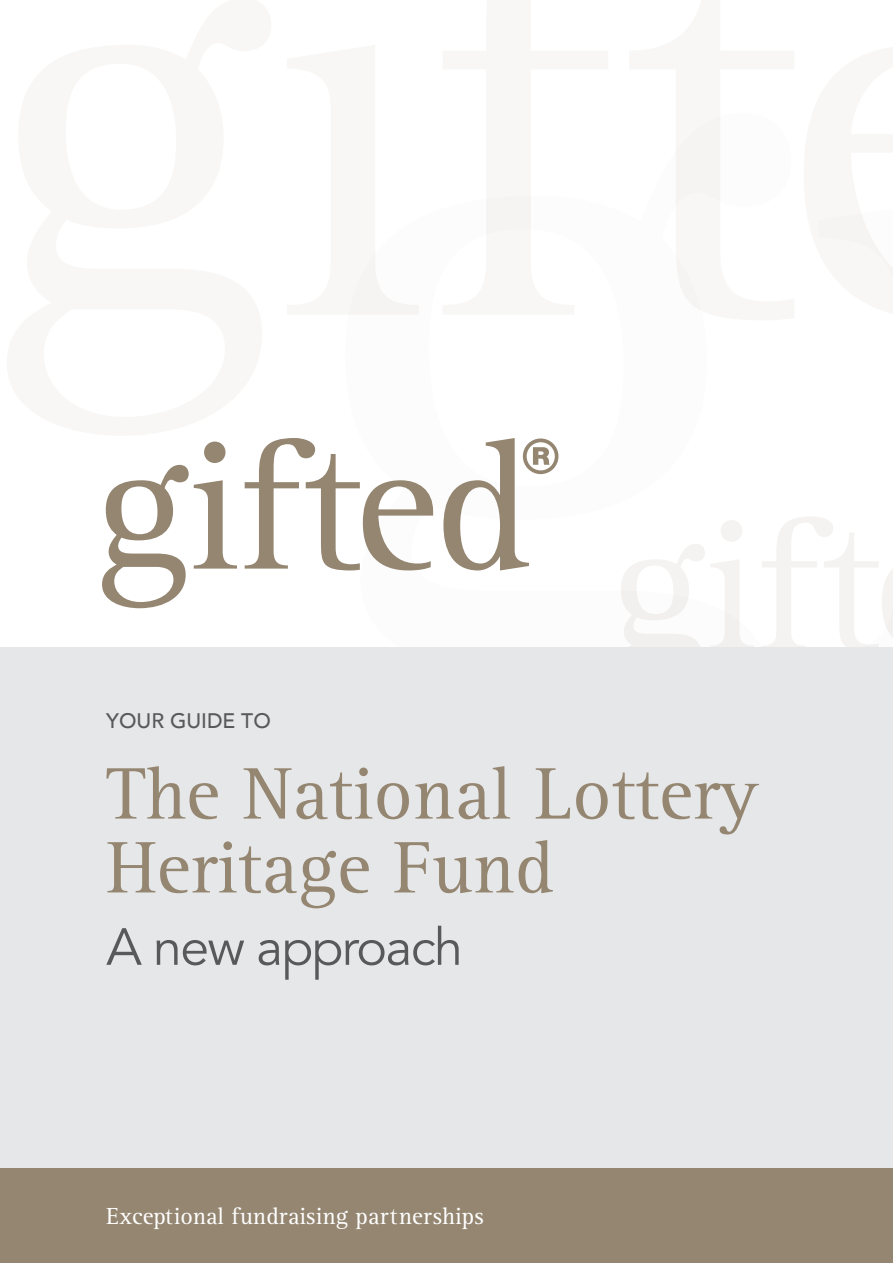
<style>
.page{position:relative;width:893px;height:1263px;background:#fff}
.page>*{position:absolute;margin:0;border:0;box-sizing:border-box;transform-origin:0 0}
.t1{font:75.45px/73.9px "Rotis Serif";color:#948671}
.t2{font:51.75px "Avenir";letter-spacing:-.03em;color:#58595b}
.t3{font:24px "Rotis Serif";color:#fff}
.t4{font:500 21px "Avenir";color:#58595b}
</style>
<div class="page">
<svg style="left:341px;top:116px;width:413px;height:531px"></svg>
<svg style="left:762px;top:213px;width:131px;height:434px"></svg>
<div style="left:0;top:647px;width:893px;height:616px;background:#e6e7e8"></div>
<div style="left:0;top:1168px;width:893px;height:95px;background:#948671"></div>
<svg style="left:102px;top:442px;width:135px;height:166px"></svg>
<svg style="left:245px;top:438px;width:188px;height:132px"></svg>
<svg style="left:443px;top:438px;width:115px;height:132px"></svg>
<p class="t4" style="left:106px;top:702px;width:166px">YOUR GUIDE TO</p>
<h1 class="t1" style="left:106px;top:759px;width:653px">The National Lottery<br>Heritage Fund</h1>
<h2 class="t2" style="left:106px;top:916px;width:358px">A new approach</h2>
<p class="t3" style="left:106px;top:1203px;width:379px">Exceptional fundraising partnerships</p>
</div>
